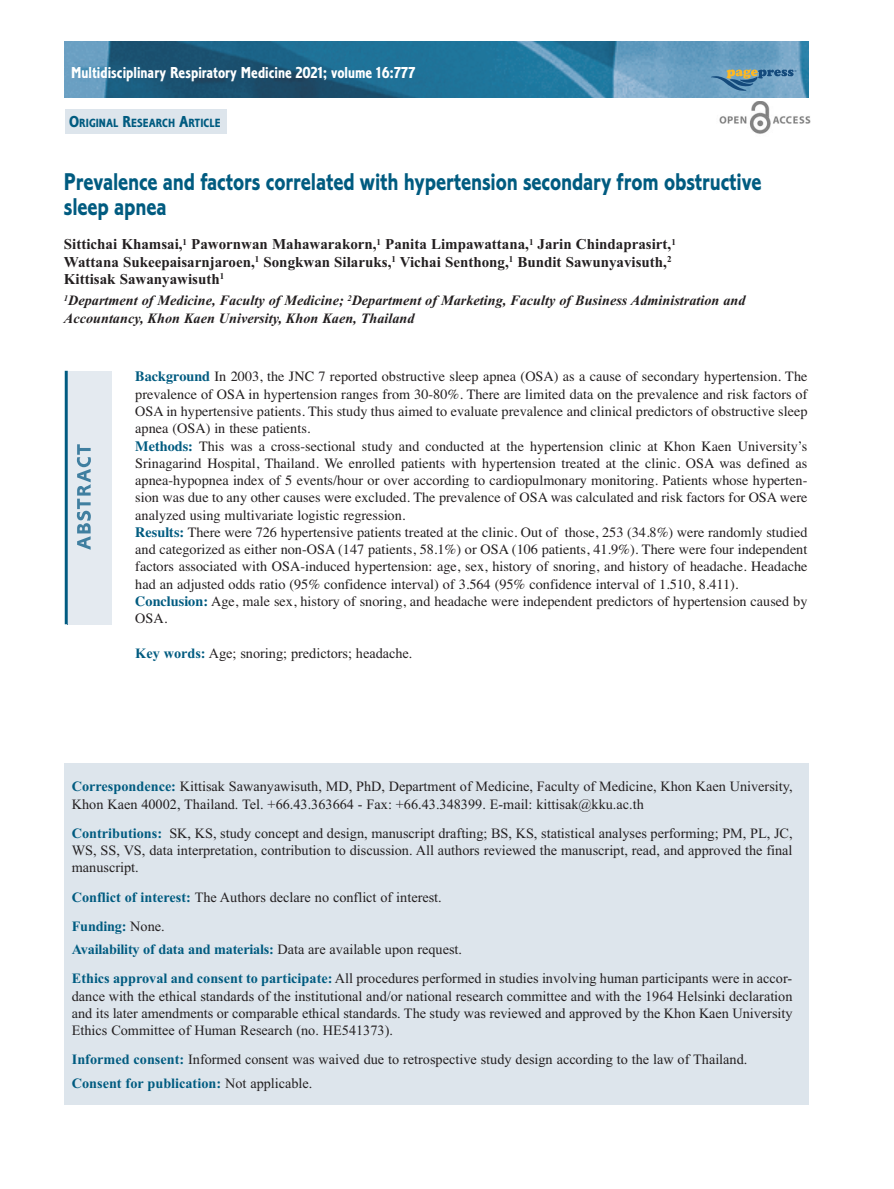
<style>
.page{position:relative;width:894px;height:1189px;background:#fff}
.page>*{position:absolute;margin:0;border:0;box-sizing:border-box;transform-origin:0 0}
.t1{font:25.2px/25.5px "Corinthian Bold Plain";letter-spacing:-.005em;color:#005b80;scale:.83 1}
.t2{font:16.5px "Corinthian Bold Condensed Plain";color:#fff}
.t3{font:700 15px/17.2px "Times New Roman";color:#231f20}
.t4{font:14.25px/17.2px "Times";color:#231f20}
.t5{font:14.25px/17.2px "Times New Roman";color:#231f20}
.t6{font:italic 700 14.25px/17.2px "Times New Roman";color:#231f20}
.t7{font:12.3px "Corinthian Bold Condensed Plain";color:#005b80}
.t8{font:4.5px "Myriad";color:#144a7c}
.s1{font-size:16.5px}
.s2{font-weight:700;color:#005b80}
</style>
<div class="page">
<hr style="left:65px;top:371px;width:3px;height:253px;background:#005b80">
<div style="left:64px;top:763px;width:744px;height:342px;background:#dde5ec"></div>
<div style="left:68px;top:371px;width:44px;height:253px;background:#e4eaf0"></div>
<svg style="left:77px;top:444px;width:14px;height:106px"></svg>
<hr style="left:67px;top:371px;width:1px;height:253px;background:#407fa0">
<div style="left:65px;top:109px;width:162px;height:25px;background:#dde5ec"></div>
<img style="left:719px;top:101px;width:92px;height:33px">
<img style="left:64px;top:42px;width:745px;height:55px">
<svg style="left:711px;top:69px;width:82px;height:22px;background:#6b93a8"></svg>
<p class="t2" style="left:71px;top:67px;width:346px">Multidisciplinary Respiratory Medicine 2021; volume 16:777</p>
<p class="t7" style="left:69px;top:119px;width:153px"><span class="s1">O</span>RIGINAL <span class="s1">R</span>ESEARCH <span class="s1">A</span>RTICLE</p>
<h1 class="t1" style="left:64px;top:171px;width:842px">Prevalence and factors correlated with hypertension secondary from obstructive sleep apnea</h1>
<p class="t3" style="left:64px;top:235px;width:613px">Sittichai Khamsai,<sup>1</sup> Pawornwan Mahawarakorn,<sup>1</sup> Panita Limpawattana,<sup>1</sup> Jarin Chindaprasirt,<sup>1<br></sup>Wattana Sukeepaisarnjaroen,<sup>1</sup> Songkwan Silaruks,<sup>1</sup> Vichai Senthong,<sup>1</sup> Bundit Sawunyavisuth,<sup>2<br></sup>Kittisak Sawanyawisuth<sup>1</sup></p>
<p class="t6" style="left:64px;top:292px;width:683px"><sup>1</sup>Department of Medicine, Faculty of Medicine; <sup>2</sup>Department of Marketing, Faculty of Business Administration and<br>Accountancy, Khon Kaen University, Khon Kaen, Thailand</p>
<p class="t8" style="left:794px;top:70px;width:4px">®</p>
<p class="t4" style="left:135px;top:368px;width:674px"><span class="s2">Background</span> In 2003, the JNC 7 reported obstructive sleep apnea (OSA) as a cause of secondary hypertension. The prevalence of OSA in hypertension ranges from 30-80%. There are limited data on the prevalence and risk factors of OSA in hypertensive patients. This study thus aimed to evaluate prevalence and clinical predictors of obstructive sleep apnea (OSA) in these patients.<br><span class="s2">Methods:</span> This was a cross-sectional study and conducted at the hypertension clinic at Khon Kaen University’s Srinagarind Hospital, Thailand. We enrolled patients with hypertension treated at the clinic. OSA was defined as apnea-hypopnea index of 5 events/hour or over according to cardiopulmonary monitoring. Patients whose hyperten&shy;sion was due to any other causes were excluded. The prevalence of OSA was calculated and risk factors for OSA were analyzed using multivariate logistic regression.<br><span class="s2">Results:</span> There were 726 hypertensive patients treated at the clinic. Out of those, 253 (34.8%) were randomly studied and categorized as either non-OSA (147 patients, 58.1%) or OSA (106 patients, 41.9%). There were four independent factors associated with OSA-induced hypertension: age, sex, history of snoring, and history of headache. Headache had an adjusted odds ratio (95% confidence interval) of 3.564 (95% confidence interval of 1.510, 8.411).<br><span class="s2">Conclusion:</span> Age, male sex, history of snoring, and headache were independent predictors of hypertension caused by OSA.</p>
<p class="t5" style="left:135px;top:644px;width:279px"><span class="s2">Key words:</span> Age; snoring; predictors; headache.</p>
<p class="t5" style="left:72px;top:777px;width:722px"><span class="s2">Correspondence:</span> Kittisak Sawanyawisuth, MD, PhD, Department of Medicine, Faculty of Medicine, Khon Kaen University,<br>Khon Kaen 40002, Thailand. Tel. +66.43.363664 - Fax: +66.43.348399. E-mail: kittisak@kku.ac.th</p>
<p class="t5" style="left:72px;top:824px;width:722px;text-align:justify"><span class="s2">Contributions:</span> SK, KS, study concept and design, manuscript drafting; BS, KS, statistical analyses performing; PM, PL, JC, WS, SS, VS, data interpretation, contribution to discussion. All authors reviewed the manuscript, read, and approved the final manuscript.</p>
<p class="t5" style="left:72px;top:882px;width:371px;line-height:29.2px"><span class="s2">Conflict of interest:</span> The Authors declare no conflict of interest.<br><span class="s2">Funding:</span> None.</p>
<p class="t5" style="left:72px;top:934px;width:722px;line-height:29.2px"><span class="s2">Availability of data and materials:</span> Data are available upon request.<br><span class="s2">Ethics approval and consent to participate:</span> All procedures performed in studies involving human participants were in accor-</p>
<p class="t5" style="left:72px;top:987px;width:722px;text-align:justify">dance with the ethical standards of the institutional and/or national research committee and with the 1964 Helsinki declaration and its later amendments or comparable ethical standards. The study was reviewed and approved by the Khon Kaen University Ethics Committee of Human Research (no. HE541373).</p>
<p class="t5" style="left:72px;top:1047px;width:677px;line-height:23.2px"><span class="s2">Informed consent:</span> Informed consent was waived due to retrospective study design according to the law of Thailand.<br><span class="s2">Consent for publication:</span> Not applicable.</p>
</div>
